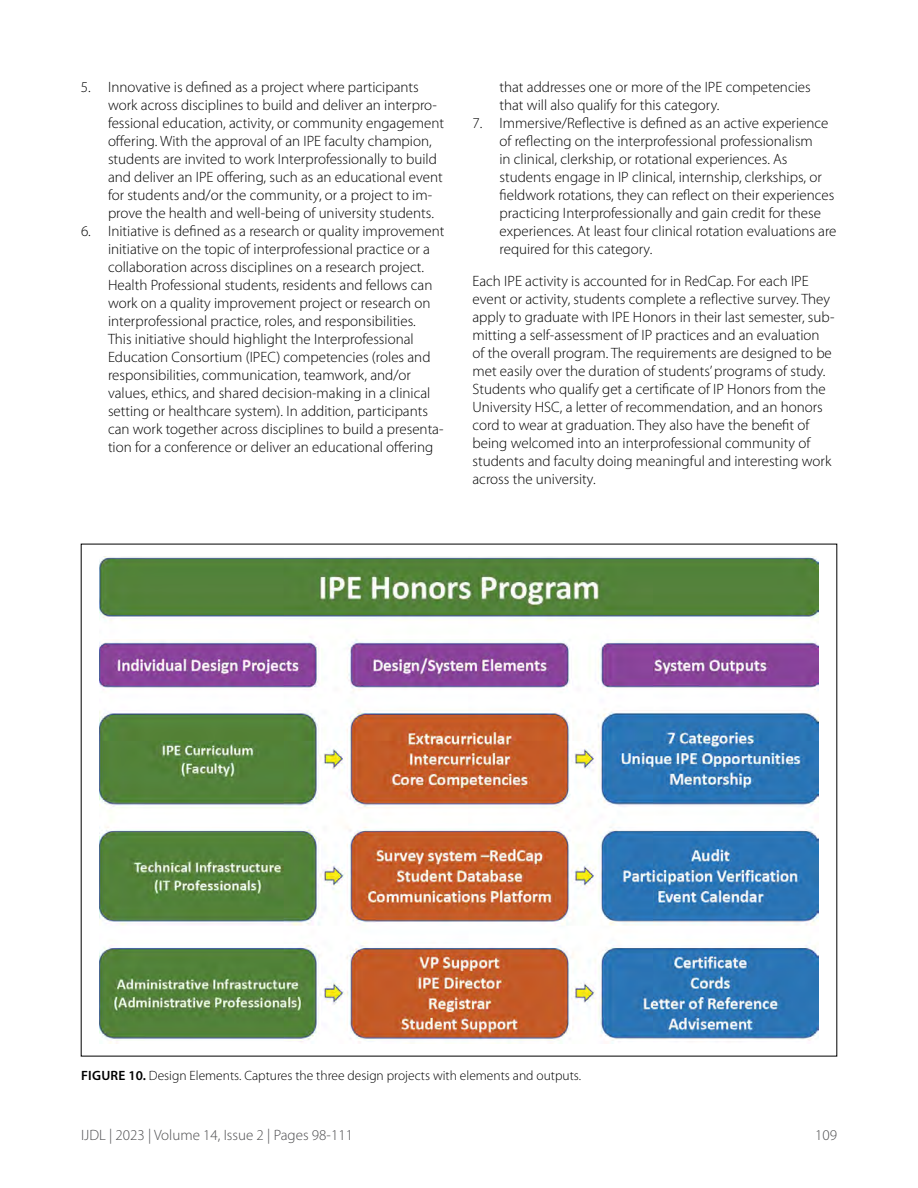
<style>
.page{position:relative;width:918px;height:1188px;background:#fff}
.page>*{position:absolute;margin:0;border:0;box-sizing:border-box;transform-origin:0 0}
.t1{font:300 15px/18px "Myriad Pro";color:#000}
.t2{font:300 15px "Myriad Pro";color:#4d4d4f}
.t3{font:300 13.5px "Myriad Pro";color:#000}
.s1{font-weight:600}
</style>
<div class="page">
<img style="left:100px;top:557px;width:718px;height:486px">
<p class="t1" style="left:108px;top:79px;width:338px;text-indent:-27px">5. Innovative is defined as a project where participants work across disciplines to build and deliver an interpro&shy;fessional education, activity, or community engagement offering. With the approval of an IPE faculty champion, students are invited to work Interprofessionally to build and deliver an IPE offering, such as an educational event for students and/or the community, or a project to im&shy;prove the health and well-being of university students.</p>
<p class="t1" style="left:108px;top:223px;width:338px;text-indent:-27px">6. Initiative is defined as a research or quality improvement initiative on the topic of interprofessional practice or a collaboration across disciplines on a research project.<br>Health Professional students, residents and fellows can work on a quality improvement project or research on interprofessional practice, roles, and responsibilities.<br>This initiative should highlight the Interprofessional Education Consortium (IPEC) competencies (roles and responsibilities, communication, teamwork, and/or values, ethics, and shared decision-making in a clinical setting or healthcare system). In addition, participants can work together across disciplines to build a presenta&shy;tion for a conference or deliver an educational offering</p>
<p class="t1" style="left:500px;top:79px;width:313px">that addresses one or more of the IPE competencies that will also qualify for this category.</p>
<p class="t1" style="left:500px;top:115px;width:339px;text-indent:-27px">7. Immersive/Reflective is defined as an active experience of reflecting on the interprofessional professionalism<br>in clinical, clerkship, or rotational experiences. As students engage in IP clinical, internship, clerkships, or fieldwork rotations, they can reflect on their experiences practicing Interprofessionally and gain credit for these experiences. At least four clinical rotation evaluations are required for this category.</p>
<p class="t1" style="left:472px;top:272px;width:363px">Each IPE activity is accounted for in RedCap. For each IPE event or activity, students complete a reflective survey. They apply to graduate with IPE Honors in their last semester, sub&shy;mitting a self-assessment of IP practices and an evaluation of the overall program. The requirements are designed to be met easily over the duration of students’ programs of study.<br>Students who qualify get a certificate of IP Honors from the University HSC, a letter of recommendation, and an honors cord to wear at graduation. They also have the benefit of being welcomed into an interprofessional community of students and faculty doing meaningful and interesting work across the university.</p>
<p class="t3" style="left:81px;top:1068px;width:501px"><span class="s1">FIGURE 10.</span> Design Elements. Captures the three design projects with elements and outputs.</p>
<p class="t2" style="left:81px;top:1126px;width:273px">IJDL | 2023 | Volume 14, Issue 2 | Pages 98-111</p>
<p class="t2" style="left:815px;top:1126px;width:23px">109</p>
</div>
